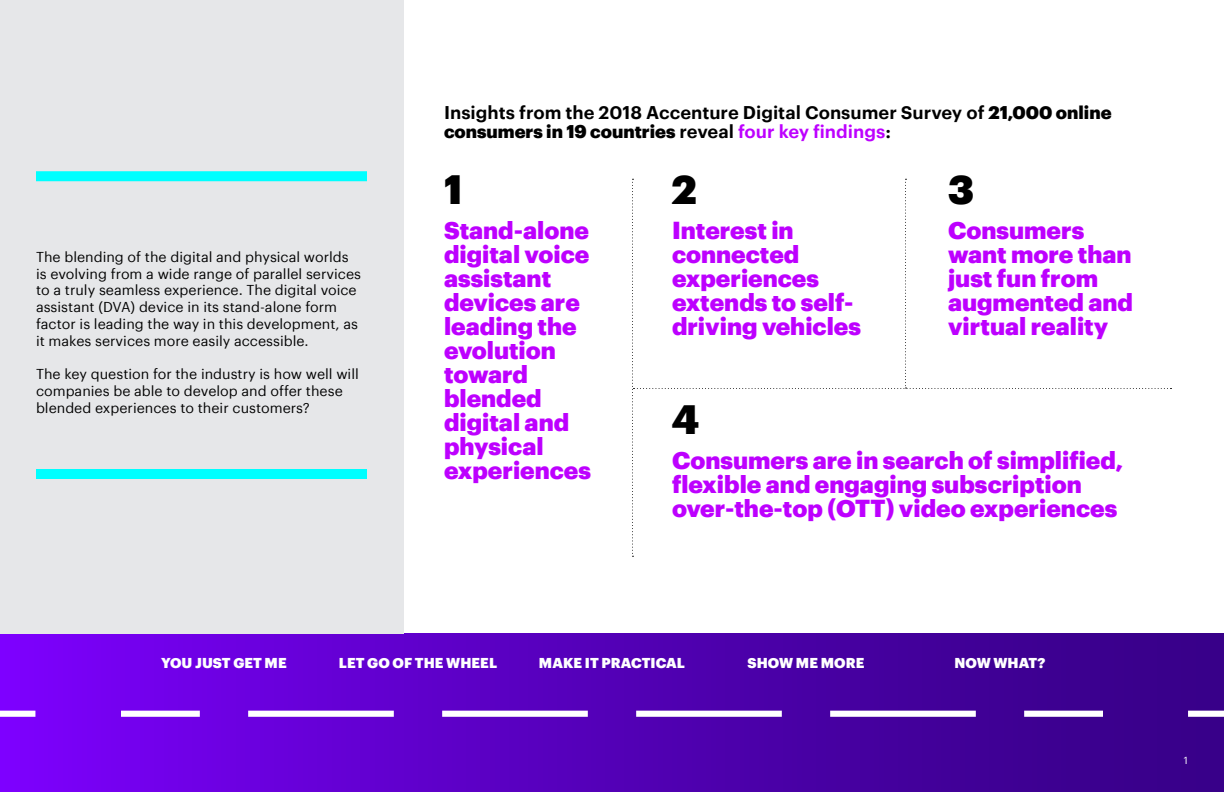
<style>
.page{position:relative;width:1224px;height:792px;background:#fff}
.page>*{position:absolute;margin:0;border:0;box-sizing:border-box;transform-origin:0 0}
.t1{font:900 40px "Graphik";color:#000}
.t2{font:900 24px/24px "Graphik";color:#bd00ff}
.t3{font:600 18px/19px "Graphik";color:#000}
.t4{font:14px/16.8px "Graphik";color:#000}
.t5{font:900 14px "Graphik";letter-spacing:.005em;color:#fff}
.t6{font:10px "Graphik";color:#fff}
.s1{font-weight:900}
.s2{color:#bd00ff}
</style>
<div class="page">
<div style="left:0;top:633px;width:1224px;height:159px;background:linear-gradient(to right,#7a00f8,#32007e)"></div>
<div style="left:1px;top:0;width:403px;height:633px;background:#e6e7e9"></div>
<div style="left:121px;top:711px;width:79px;height:6px;background:#fff"></div>
<div style="left:0;top:711px;width:35px;height:6px;background:#fff"></div>
<div style="left:248px;top:711px;width:146px;height:6px;background:#fff"></div>
<div style="left:442px;top:711px;width:146px;height:6px;background:#fff"></div>
<div style="left:636px;top:711px;width:146px;height:6px;background:#fff"></div>
<div style="left:830px;top:711px;width:146px;height:6px;background:#fff"></div>
<div style="left:1024px;top:711px;width:79px;height:6px;background:#fff"></div>
<div style="left:1188px;top:711px;width:36px;height:6px;background:#fff"></div>
<div style="left:36px;top:171px;width:331px;height:10px;background:#0ff"></div>
<div style="left:36px;top:469px;width:331px;height:10px;background:#0ff"></div>
<p class="t4" style="left:36px;top:247px;width:327px">The blending of the digital and physical worlds is evolving from a wide range of parallel services to a truly seamless experience. The digital voice assistant (DVA) device in its stand-alone form factor is leading the way in this development, as it makes services more easily accessible.</p>
<p class="t4" style="left:36px;top:365px;width:324px">The key question for the industry is how well will companies be able to develop and offer these blended experiences to their customers?</p>
<p class="t3" style="left:444px;top:102px;width:669px">Insights from the 2018 Accenture Digital Consumer Survey of <span class="s1">21,000 online consumers in 19 countries</span> reveal <span class="s2">four key findings</span>:</p>
<h1 class="t1" style="left:444px;top:159px;width:20px">1</h1>
<h1 class="t1" style="left:672px;top:159px;width:27px">2</h1>
<h1 class="t1" style="left:948px;top:159px;width:28px">3</h1>
<h2 class="t2" style="left:444px;top:216px;width:149px">Stand-alone digital voice assistant devices are leading the evolution toward blended digital and physical experiences</h2>
<h2 class="t2" style="left:672px;top:216px;width:191px">Interest in connected experiences extends to self&shy;driving vehicles</h2>
<h2 class="t2" style="left:948px;top:216px;width:187px">Consumers want more than just fun from augmented and virtual reality</h2>
<h1 class="t1" style="left:672px;top:388px;width:29px">4</h1>
<h2 class="t2" style="left:672px;top:446px;width:453px">Consumers are in search of simplified, flexible and engaging subscription over-the-top (OTT) video experiences</h2>
<p class="t5" style="left:161px;top:652px;width:127px">YOU JUST GET ME</p>
<p class="t5" style="left:339px;top:652px;width:160px">LET GO OF THE WHEEL</p>
<p class="t5" style="left:539px;top:652px;width:148px">MAKE IT PRACTICAL</p>
<p class="t5" style="left:954px;top:652px;width:93px">NOW WHAT?</p>
<p class="t5" style="left:748px;top:652px;width:118px">SHOW ME MORE</p>
<p class="t6" style="left:1184px;top:753px;width:6px">1</p>
</div>
